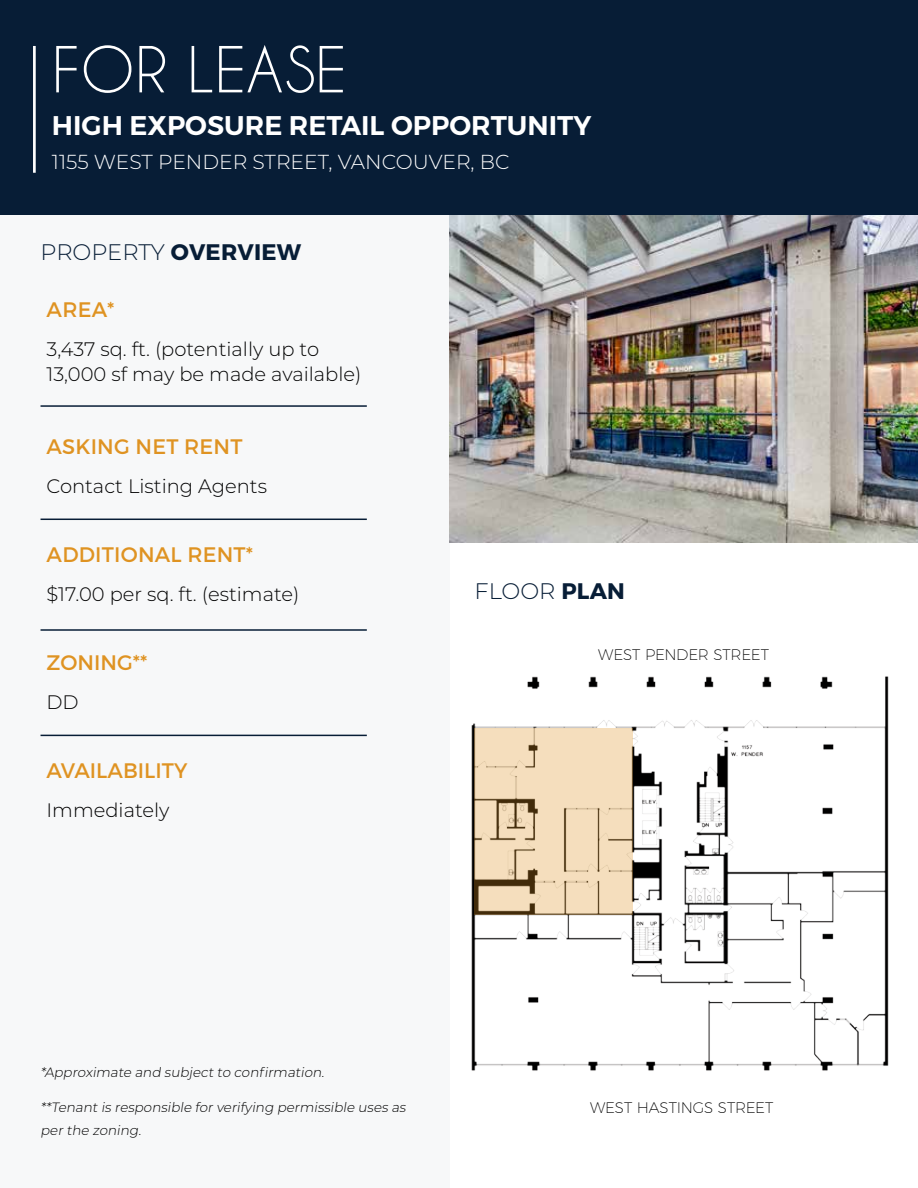
<style>
.page{position:relative;width:918px;height:1188px;background:#fff}
.page>*{position:absolute;margin:0;border:0;box-sizing:border-box;transform-origin:0 0}
.t1{font:59.4px "Caviar Dreams";color:#fff}
.t2{font:600 27px "Montserrat";color:#fff}
.t3{font:300 22.5px "Montserrat";color:#071d36}
.t4{font:21px "Montserrat";letter-spacing:.01em;color:#df9322}
.t5{font:300 20.25px "Montserrat";color:#fff}
.t6{font:300 19.5px/25.5px "Montserrat";color:#000}
.t7{font:200 15.3px "Montserrat";letter-spacing:-.01em;color:#000}
.t8{font:italic 300 13.5px/22.8px "Montserrat";color:#000}
.s1{font-weight:700}
</style>
<div class="page">
<div style="left:0;top:215px;width:449px;height:973px;background:#f7f8f9"></div>
<img style="left:449px;top:215px;width:469px;height:327px">
<div style="left:0;top:0;width:918px;height:215px;background:#071d36"></div>
<hr style="left:33px;top:46px;width:3px;height:127px;background:#fff">
<hr style="left:41px;top:405px;width:326px;height:2px;background:#071d36">
<hr style="left:41px;top:519px;width:326px;height:1px;background:#071d36">
<hr style="left:41px;top:629px;width:326px;height:2px;background:#071d36">
<hr style="left:41px;top:735px;width:326px;height:1px;background:#071d36">
<img style="left:471px;top:676px;width:418px;height:395px">
<div style="left:640px;top:700px;width:79px;height:18px;background:#fff"></div>
<svg style="left:474px;top:728px;width:159px;height:187px;background:#e6cfae"></svg>
<h1 class="t1" style="left:52px;top:34px;width:296px">FOR LEASE</h1>
<h2 class="t2" style="left:52px;top:109px;width:541px">HIGH EXPOSURE RETAIL OPPORTUNITY</h2>
<p class="t5" style="left:52px;top:148px;width:459px">1155 WEST PENDER STREET, VANCOUVER, BC</p>
<p class="t3" style="left:41px;top:236px;width:262px">PROPERTY <span class="s1">OVERVIEW</span></p>
<p class="t4" style="left:47px;top:296px;width:69px">AREA*</p>
<p class="t6" style="left:47px;top:335px;width:316px">3,437 sq. ft. (potentially up to<br>13,000 sf may be made available)</p>
<p class="t4" style="left:47px;top:434px;width:197px">ASKING NET RENT</p>
<p class="t6" style="left:47px;top:473px;width:222px">Contact Listing Agents</p>
<p class="t4" style="left:47px;top:542px;width:208px">ADDITIONAL RENT*</p>
<p class="t6" style="left:47px;top:581px;width:254px">$17.00 per sq. ft. (estimate)</p>
<p class="t4" style="left:47px;top:650px;width:102px">ZONING**</p>
<p class="t6" style="left:47px;top:689px;width:34px">DD</p>
<p class="t4" style="left:47px;top:758px;width:142px">AVAILABILITY</p>
<p class="t6" style="left:47px;top:797px;width:124px">Immediately</p>
<p class="t3" style="left:474px;top:576px;width:152px">FLOOR <span class="s1">PLAN</span></p>
<p class="t7" style="left:598px;top:645px;width:172px">WEST PENDER STREET</p>
<p class="t8" style="left:41px;top:1060px;width:288px">*Approximate and subject to confirmation.</p>
<p class="t8" style="left:41px;top:1096px;width:369px">**Tenant is responsible for verifying permissible uses as per the zoning.</p>
<p class="t7" style="left:590px;top:1099px;width:185px">WEST HASTINGS STREET</p>
</div>
